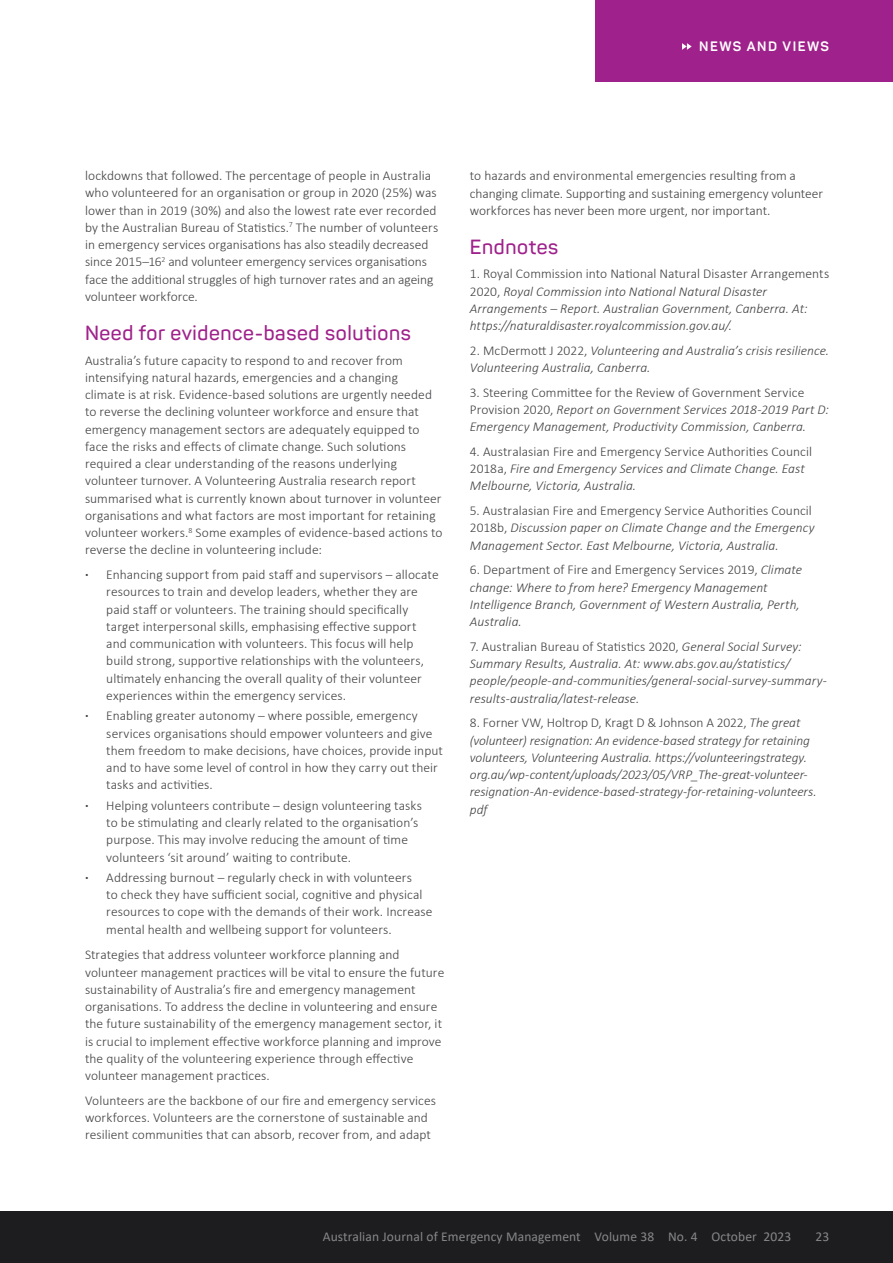
<style>
.page{position:relative;width:893px;height:1263px;background:#fff}
.page>*{position:absolute;margin:0;border:0;box-sizing:border-box;transform-origin:0 0}
.t1{font:600 20.25px "Panton";letter-spacing:.03em;color:#9f218b}
.t2{font:300 13.5px/17.2px "Calibri";letter-spacing:.005em;color:#414042}
.t3{font:italic 300 13.5px/17.2px "Calibri";color:#414042}
.t4{font:13.5px "Calibri";letter-spacing:.01em;color:#868788}
.t5{font:700 13.5px "Panton";letter-spacing:.11em;color:#fff}
.s1{font-weight:700}
.s2{font-style:normal}
</style>
<div class="page">
<div style="left:0;top:1212px;width:893px;height:51px;background:#1d1d1f"></div>
<div style="left:596px;top:0;width:297px;height:81px;background:#9f218b"></div>
<svg style="left:682px;top:43px;width:10px;height:7px"></svg>
<p class="t5" style="left:699px;top:38px;width:131px">NEWS AND VIEWS</p>
<p class="t2" style="left:85px;top:167px;width:355px">lockdowns that followed. The percentage of people in Australia who volunteered for an organisation or group in 2020 (25%) was lower than in 2019 (30%) and also the lowest rate ever recorded by the Australian Bureau of Statistics.<sup>7</sup> The number of volunteers in emergency services organisations has also steadily decreased since 2015–16<sup>2</sup> and volunteer emergency services organisations face the additional struggles of high turnover rates and an ageing volunteer workforce.</p>
<h1 class="t1" style="left:85px;top:320px;width:327px">Need for evidence-based solutions</h1>
<p class="t2" style="left:85px;top:351px;width:359px">Australia’s future capacity to respond to and recover from intensifying natural hazards, emergencies and a changing<br>climate is at risk. Evidence-based solutions are urgently needed to reverse the declining volunteer workforce and ensure that emergency management sectors are adequately equipped to face the risks and effects of climate change. Such solutions required a clear understanding of the reasons underlying volunteer turnover. A Volunteering Australia research report summarised what is currently known about turnover in volunteer organisations and what factors are most important for retaining volunteer workers.<sup>8</sup> Some examples of evidence-based actions to reverse the decline in volunteering include:</p>
<p class="t2" style="left:106px;top:566px;width:334px;text-indent:-21px"><span class="s1">·</span> Enhancing support from paid staff and supervisors – allocate resources to train and develop leaders, whether they are paid staff or volunteers. The training should specifically target interpersonal skills, emphasising effective support and communication with volunteers. This focus will help build strong, supportive relationships with the volunteers, ultimately enhancing the overall quality of their volunteer experiences within the emergency services.</p>
<p class="t2" style="left:106px;top:707px;width:338px;text-indent:-21px"><span class="s1">·</span> Enabling greater autonomy – where possible, emergency services organisations should empower volunteers and give them freedom to make decisions, have choices, provide input and to have some level of control in how they carry out their tasks and activities.</p>
<p class="t2" style="left:106px;top:796px;width:317px;text-indent:-21px"><span class="s1">·</span> Helping volunteers contribute – design volunteering tasks to be stimulating and clearly related to the organisation’s purpose. This may involve reducing the amount of time volunteers ‘sit around’ waiting to contribute.</p>
<p class="t2" style="left:106px;top:869px;width:328px;text-indent:-21px"><span class="s1">·</span> Addressing burnout – regularly check in with volunteers<br>to check they have sufficient social, cognitive and physical resources to cope with the demands of their work. Increase mental health and wellbeing support for volunteers.</p>
<p class="t2" style="left:85px;top:946px;width:361px">Strategies that address volunteer workforce planning and volunteer management practices will be vital to ensure the future sustainability of Australia’s fire and emergency management organisations. To address the decline in volunteering and ensure the future sustainability of the emergency management sector, it is crucial to implement effective workforce planning and improve the quality of the volunteering experience through effective volunteer management practices.</p>
<p class="t2" style="left:85px;top:1092px;width:353px">Volunteers are the backbone of our fire and emergency services workforces. Volunteers are the cornerstone of sustainable and resilient communities that can absorb, recover from, and adapt</p>
<p class="t2" style="left:470px;top:167px;width:355px">to hazards and environmental emergencies resulting from a changing climate. Supporting and sustaining emergency volunteer workforces has never been more urgent, nor important.</p>
<h1 class="t1" style="left:470px;top:234px;width:90px">Endnotes</h1>
<p class="t3" style="left:470px;top:265px;width:361px"><span class="s2">1. Royal Commission into National Natural Disaster Arrangements 2020,</span> Royal Commission into National Natural Disaster Arrangements – Report. Australian Government, Canberra. At: https://naturaldisaster.royalcommission.gov.au/.</p>
<p class="t3" style="left:470px;top:341px;width:361px"><span class="s2">2. McDermott J 2022,</span> Volunteering and Australia’s crisis resilience.<br>Volunteering Australia, Canberra.</p>
<p class="t3" style="left:470px;top:383px;width:361px"><span class="s2">3. Steering Committee for the Review of Government Service<br>Provision 2020,</span> Report on Government Services 2018-2019 Part D:<br>Emergency Management, Productivity Commission, Canberra.</p>
<p class="t3" style="left:470px;top:443px;width:344px"><span class="s2">4. Australasian Fire and Emergency Service Authorities Council<br>2018a,</span> Fire and Emergency Services and Climate Change. East<br>Melbourne, Victoria, Australia.</p>
<p class="t3" style="left:470px;top:502px;width:346px"><span class="s2">5. Australasian Fire and Emergency Service Authorities Council<br>2018b,</span> Discussion paper on Climate Change and the Emergency<br>Management Sector. East Melbourne, Victoria, Australia.</p>
<p class="t3" style="left:470px;top:561px;width:334px"><span class="s2">6. Department of Fire and Emergency Services 2019,</span> Climate change: Where to from here? Emergency Management Intelligence Branch, Government of Western Australia, Perth, Australia.</p>
<p class="t3" style="left:470px;top:637px;width:359px"><span class="s2">7. Australian Bureau of Statistics 2020,</span> General Social Survey:<br>Summary Results, Australia. At: www.abs.gov.au/statistics/ people/people-and-communities/general-social-survey-summary&shy;results-australia/latest-release.</p>
<p class="t3" style="left:470px;top:714px;width:348px"><span class="s2">8. Forner VW, Holtrop D, Kragt D &amp; Johnson A 2022,</span> The great (volunteer) resignation: An evidence-based strategy for retaining volunteers, Volunteering Australia. https://volunteeringstrategy. org.au/wp-content/uploads/2023/05/VRP_The-great-volunteer&shy;resignation-An-evidence-based-strategy-for-retaining-volunteers. pdf</p>
<p class="t4" style="left:323px;top:1227px;width:470px">Australian Journal of Emergency Management Volume 38 No. 4 October 2023</p>
<p class="t4" style="left:815px;top:1227px;width:15px">23</p>
</div>
